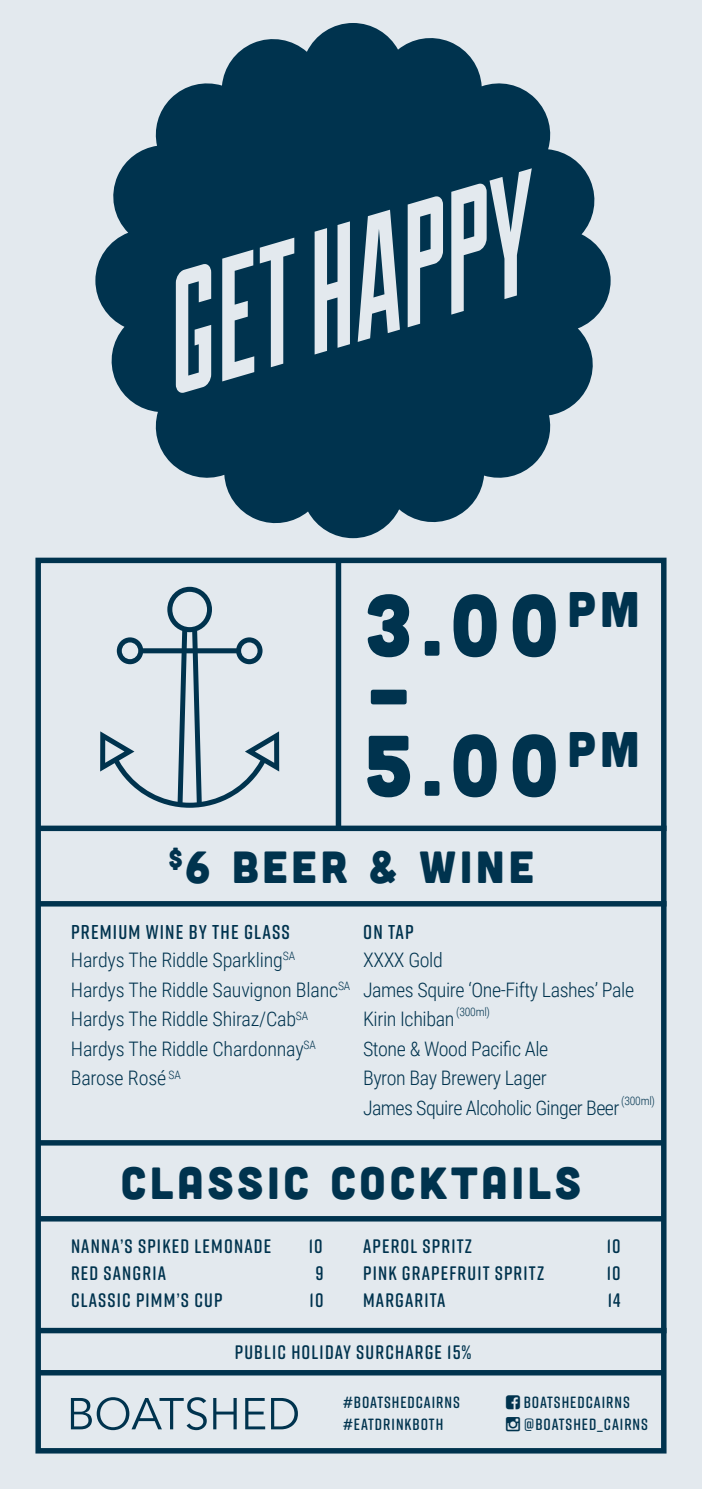
<style>
.page{position:relative;width:702px;height:1489px;background:#fff}
.page>*{position:absolute;margin:0;border:0;box-sizing:border-box;transform-origin:0 0}
.t1{font:85.75px/70px "Cubano";color:#00334e}
.t2{font:45px "Cubano";letter-spacing:.09em;color:#00334e}
.t3{font:300 20px/29.5px "Roboto Condensed";letter-spacing:-.02em;color:#00334e}
.t4{font:600 20px "Rift Soft";letter-spacing:.06em;color:#00334e}
.t5{font:600 19.5px "Rift Soft";letter-spacing:.06em;color:#00334e}
.t6{font:600 16.25px/21.8px "Rift Soft";letter-spacing:.06em;color:#00334e}
.t7{font:300 11.75px "Roboto Condensed";letter-spacing:-.02em;color:#00334e}
</style>
<div class="page">
<div style="left:0;top:0;width:702px;height:1488px;background:#e3e9ee"></div>
<div style="left:35px;top:557px;width:631px;height:896px;border:5px solid #00334e"></div>
<svg style="left:100px;top:586px;width:179px;height:221px"></svg>
<svg style="left:39px;top:1139px;width:625px;height:6px;fill:#00334e"></svg>
<div style="left:39px;top:825px;width:627px;height:6px;background:#00334e"></div>
<div style="left:39px;top:901px;width:627px;height:5px;background:#00334e"></div>
<div style="left:39px;top:1327px;width:627px;height:6px;background:#00334e"></div>
<div style="left:39px;top:1215px;width:625px;height:6px;background:#00334e"></div>
<div style="left:37px;top:1369px;width:627px;height:6px;background:#00334e"></div>
<svg style="left:71px;top:1397px;width:136px;height:32px"></svg>
<svg style="left:213px;top:1398px;width:24px;height:31px"></svg>
<svg style="left:245px;top:1398px;width:20px;height:31px"></svg>
<svg style="left:271px;top:1398px;width:27px;height:31px"></svg>
<svg style="left:95px;top:23px;width:515px;height:515px;fill:#00334e"></svg>
<div style="left:336px;top:561px;width:5px;height:268px;background:#00334e"></div>
<svg style="left:176px;top:263px;width:35px;height:131px"></svg>
<svg style="left:222px;top:249px;width:32px;height:132px"></svg>
<svg style="left:260px;top:238px;width:34px;height:129px"></svg>
<svg style="left:314px;top:221px;width:36px;height:133px"></svg>
<svg style="left:357px;top:210px;width:43px;height:132px"></svg>
<svg style="left:407px;top:195px;width:36px;height:132px"></svg>
<svg style="left:451px;top:168px;width:80px;height:146px"></svg>
<h1 class="t1" style="left:363px;top:586px;width:278px">3.00<sup>PM </sup>–<br>5.00<sup>PM</sup></h1>
<h2 class="t2" style="left:168px;top:838px;width:367px"><sup>$</sup>6 BEER &amp; WINE</h2>
<p class="t4" style="left:71px;top:917px;width:220px">PREMIUM WINE BY THE GLASS</p>
<p class="t3" style="left:71px;top:944px;width:281px">Hardys The Riddle Sparkling<sup>SA<br></sup>Hardys The Riddle Sauvignon Blanc<sup>SA<br></sup>Hardys The Riddle Shiraz/Cab<sup>SA<br></sup>Hardys The Riddle Chardonnay<sup>SA<br></sup>Barose Rosé <sup>SA</sup></p>
<p class="t4" style="left:363px;top:917px;width:52px">ON TAP</p>
<p class="t3" style="left:363px;top:944px;width:273px">XXXX Gold<br>James Squire ‘One-Fifty Lashes’ Pale<br>Kirin Ichiban</p>
<p class="t7" style="left:456px;top:1003px;width:35px">(300ml)</p>
<p class="t3" style="left:363px;top:1033px;width:258px">Stone &amp; Wood Pacific Ale<br>Byron Bay Brewery Lager<br>James Squire Alcoholic Ginger Beer</p>
<p class="t7" style="left:621px;top:1092px;width:35px">(300ml)</p>
<h2 class="t2" style="left:121px;top:1153px;width:461px">CLASSIC COCKTAILS</h2>
<p class="t5" style="left:71px;top:1232px;width:202px">NANNA’S SPIKED LEMONADE</p>
<p class="t5" style="left:308px;top:1232px;width:15px">10</p>
<p class="t5" style="left:71px;top:1259px;width:97px">RED SANGRIA</p>
<p class="t5" style="left:315px;top:1259px;width:10px">9</p>
<p class="t5" style="left:71px;top:1286px;width:153px">CLASSIC PIMM’S CUP</p>
<p class="t5" style="left:309px;top:1286px;width:15px">10</p>
<p class="t5" style="left:363px;top:1232px;width:110px">APEROL SPRITZ</p>
<p class="t5" style="left:606px;top:1232px;width:15px">10</p>
<p class="t5" style="left:363px;top:1259px;width:183px">PINK GRAPEFRUIT SPRITZ</p>
<p class="t5" style="left:606px;top:1259px;width:15px">10</p>
<p class="t5" style="left:363px;top:1286px;width:84px">MARGARITA</p>
<p class="t5" style="left:608px;top:1286px;width:14px">14</p>
<p class="t5" style="left:235px;top:1337px;width:238px">PUBLIC HOLIDAY SURCHARGE 15%</p>
<p class="t6" style="left:343px;top:1390px;width:118px">#BOATSHEDCAIRNS #EATDRINKBOTH</p>
<p class="t6" style="left:523px;top:1390px;width:126px">BOATSHEDCAIRNS @BOATSHED_CAIRNS</p>
</div>
